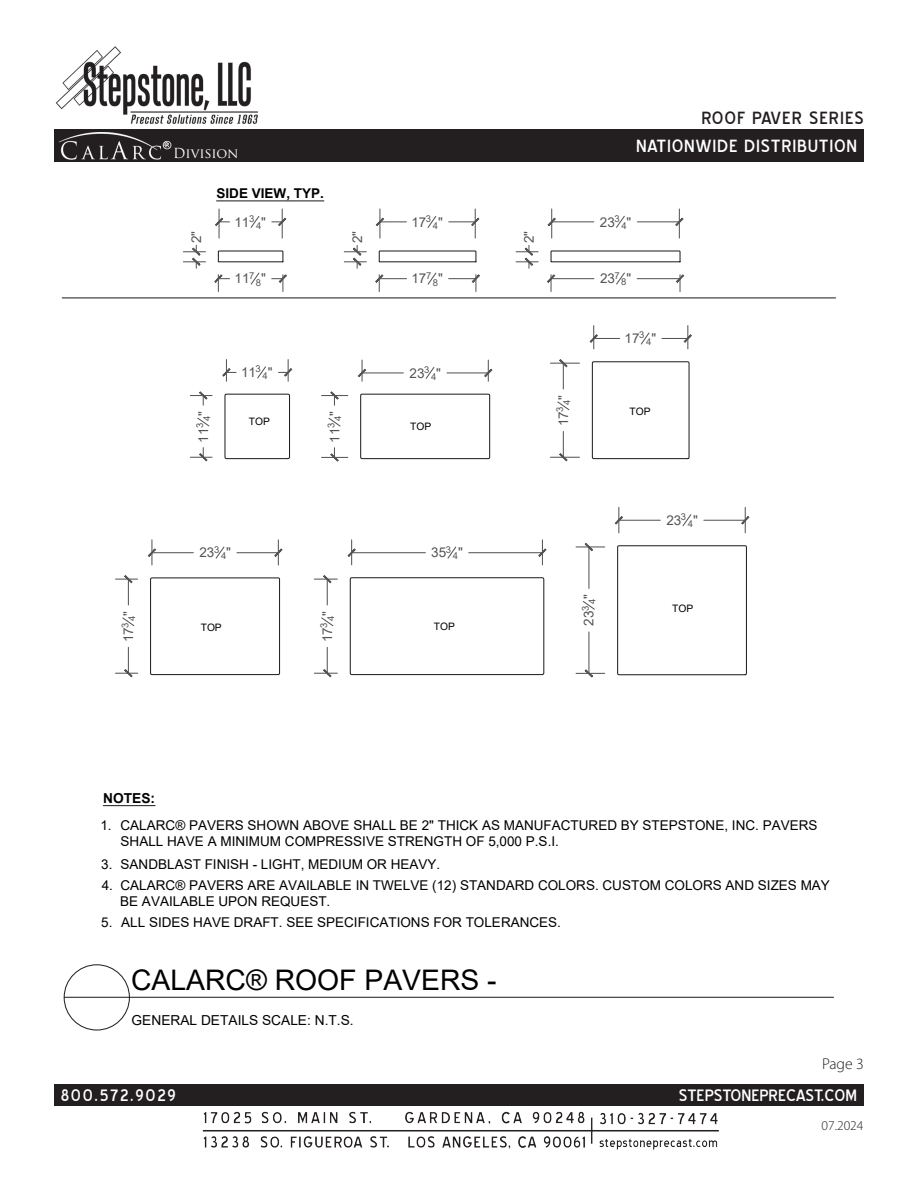
<style>
.page{position:relative;width:918px;height:1188px;background:#fff}
.page>*{position:absolute;margin:0;border:0;box-sizing:border-box;transform-origin:0 0}
.t1{font:28.35px "Arial";color:#000}
.t2{font:22.5px "Blue Highway";letter-spacing:.03em;color:#fff}
.t3{font:22.5px "Blue Highway";letter-spacing:.04em;color:#231f20}
.t4{font:21px "Blue Highway";color:#fff}
.t5{font:21px "Blue Highway";letter-spacing:.08em;color:#fff}
.t6{font:300 15.75px "Myriad Pro";color:#231f20}
.t7{font:13.8px "Arial";color:#000}
.t8{font:700 13.8px "Arial";color:#000}
.t9{font:13.5px/16.4px "Arial";color:#000}
.t10{font:13.5px "Arial";color:#545454}
.t11{font:700 13.5px "Arial";color:#000}
.t12{font:13.5px "Trajan Pro";letter-spacing:-.01em;color:#fff}
.t13{font:300 13.5px "Myriad Pro";color:#231f20}
.t14{font:10.2px "Arial";color:#000}
.t15{font:9.45px "Arial";color:#545454}
</style>
<div class="page">
<div style="left:54px;top:129px;width:810px;height:32px;background:#231f20"></div>
<img style="left:55px;top:46px;width:203px;height:78px">
<img style="left:59px;top:132px;width:113px;height:28px">
<img style="left:202px;top:1111px;width:517px;height:39px">
<div style="left:54px;top:1084px;width:810px;height:22px;background:#231f20"></div>
<hr style="left:103px;top:805px;width:52px;height:1px;background:#231f20">
<svg style="left:217px;top:250px;width:67px;height:13px"></svg>
<svg style="left:224px;top:393px;width:66px;height:67px"></svg>
<svg style="left:360px;top:393px;width:131px;height:67px"></svg>
<svg style="left:591px;top:361px;width:99px;height:99px"></svg>
<svg style="left:150px;top:577px;width:131px;height:99px"></svg>
<svg style="left:617px;top:545px;width:130px;height:131px"></svg>
<svg style="left:349px;top:577px;width:196px;height:99px"></svg>
<hr style="left:64px;top:997px;width:770px;height:1px;background:#231f20">
<div style="left:64px;top:964px;width:66px;height:67px;border:1px solid #231f20;border-radius:50%"></div>
<svg style="left:215px;top:209px;width:14px;height:29px"></svg>
<svg style="left:272px;top:209px;width:14px;height:29px"></svg>
<svg style="left:250px;top:216px;width:10px;height:12px"></svg>
<svg style="left:183px;top:245px;width:22px;height:23px"></svg>
<svg style="left:279px;top:360px;width:13px;height:21px"></svg>
<svg style="left:222px;top:360px;width:14px;height:21px"></svg>
<svg style="left:257px;top:366px;width:9px;height:13px"></svg>
<svg style="left:190px;top:391px;width:22px;height:14px"></svg>
<svg style="left:190px;top:448px;width:22px;height:14px"></svg>
<svg style="left:197px;top:417px;width:13px;height:10px"></svg>
<hr style="left:447px;top:372px;width:41px;height:1px;background:#545454">
<hr style="left:362px;top:372px;width:41px;height:1px;background:#545454">
<svg style="left:484px;top:360px;width:9px;height:21px"></svg>
<svg style="left:358px;top:360px;width:8px;height:21px"></svg>
<svg style="left:425px;top:367px;width:10px;height:12px"></svg>
<svg style="left:322px;top:391px;width:26px;height:14px"></svg>
<svg style="left:322px;top:448px;width:26px;height:14px"></svg>
<svg style="left:328px;top:417px;width:13px;height:10px"></svg>
<svg style="left:550px;top:359px;width:29px;height:30px"></svg>
<svg style="left:550px;top:431px;width:29px;height:31px"></svg>
<svg style="left:557px;top:401px;width:13px;height:10px"></svg>
<svg style="left:662px;top:326px;width:30px;height:23px"></svg>
<svg style="left:589px;top:326px;width:31px;height:23px"></svg>
<svg style="left:640px;top:332px;width:10px;height:13px"></svg>
<svg style="left:115px;top:575px;width:23px;height:30px"></svg>
<svg style="left:115px;top:647px;width:23px;height:30px"></svg>
<svg style="left:122px;top:617px;width:13px;height:9px"></svg>
<svg style="left:314px;top:575px;width:23px;height:30px"></svg>
<svg style="left:314px;top:647px;width:23px;height:30px"></svg>
<svg style="left:321px;top:617px;width:13px;height:9px"></svg>
<hr style="left:237px;top:552px;width:41px;height:1px;background:#545454">
<hr style="left:152px;top:552px;width:41px;height:1px;background:#545454">
<svg style="left:274px;top:540px;width:9px;height:25px"></svg>
<svg style="left:148px;top:540px;width:8px;height:25px"></svg>
<svg style="left:215px;top:546px;width:10px;height:13px"></svg>
<hr style="left:469px;top:552px;width:73px;height:1px;background:#545454">
<hr style="left:352px;top:552px;width:73px;height:1px;background:#545454">
<svg style="left:538px;top:540px;width:9px;height:25px"></svg>
<svg style="left:347px;top:540px;width:9px;height:25px"></svg>
<svg style="left:447px;top:546px;width:10px;height:13px"></svg>
<hr style="left:588px;top:547px;width:1px;height:41px;background:#545454">
<hr style="left:588px;top:632px;width:1px;height:41px;background:#545454">
<svg style="left:576px;top:543px;width:29px;height:8px"></svg>
<svg style="left:576px;top:669px;width:29px;height:9px"></svg>
<svg style="left:582px;top:601px;width:13px;height:9px"></svg>
<hr style="left:704px;top:520px;width:41px;height:1px;background:#545454">
<hr style="left:619px;top:520px;width:41px;height:1px;background:#545454">
<svg style="left:741px;top:507px;width:9px;height:26px"></svg>
<svg style="left:615px;top:507px;width:8px;height:26px"></svg>
<svg style="left:682px;top:514px;width:10px;height:13px"></svg>
<svg style="left:550px;top:250px;width:131px;height:13px"></svg>
<hr style="left:552px;top:221px;width:42px;height:1px;background:#545454">
<hr style="left:637px;top:221px;width:42px;height:1px;background:#545454">
<svg style="left:547px;top:209px;width:9px;height:29px"></svg>
<svg style="left:675px;top:209px;width:9px;height:29px"></svg>
<svg style="left:616px;top:215px;width:9px;height:13px"></svg>
<svg style="left:516px;top:245px;width:22px;height:23px"></svg>
<svg style="left:378px;top:250px;width:99px;height:13px"></svg>
<svg style="left:376px;top:209px;width:30px;height:29px"></svg>
<svg style="left:449px;top:209px;width:31px;height:29px"></svg>
<svg style="left:427px;top:216px;width:10px;height:12px"></svg>
<svg style="left:344px;top:245px;width:22px;height:23px"></svg>
<hr style="left:217px;top:200px;width:107px;height:1px;background:#231f20">
<hr style="left:62px;top:297px;width:774px;height:1px;background:#231f20">
<svg style="left:214px;top:274px;width:16px;height:18px"></svg>
<svg style="left:272px;top:274px;width:15px;height:18px"></svg>
<svg style="left:250px;top:272px;width:10px;height:13px"></svg>
<svg style="left:375px;top:274px;width:31px;height:18px"></svg>
<svg style="left:449px;top:274px;width:31px;height:18px"></svg>
<svg style="left:427px;top:272px;width:10px;height:13px"></svg>
<hr style="left:551px;top:278px;width:43px;height:1px;background:#545454">
<hr style="left:637px;top:278px;width:43px;height:1px;background:#545454">
<svg style="left:547px;top:274px;width:8px;height:18px"></svg>
<svg style="left:676px;top:274px;width:8px;height:18px"></svg>
<svg style="left:616px;top:272px;width:9px;height:13px"></svg>
<p class="t12" style="left:173px;top:144px;width:67px">Division</p>
<p class="t11" style="left:217px;top:184px;width:109px">SIDE VIEW, TYP.</p>
<p class="t10" style="left:187px;top:243px;width:14px;rotate:-90deg">2"</p>
<p class="t10" style="left:234px;top:213px;width:21px">11<sup>3</sup></p>
<p class="t15" style="left:256px;top:219px;width:12px">4<sup>"</sup></p>
<p class="t10" style="left:348px;top:243px;width:14px;rotate:-90deg">2"</p>
<p class="t10" style="left:411px;top:213px;width:21px">17<sup>3</sup></p>
<p class="t15" style="left:433px;top:219px;width:12px">4<sup>"</sup></p>
<p class="t10" style="left:520px;top:243px;width:14px;rotate:-90deg">2"</p>
<h2 class="t3" style="left:701px;top:108px;width:164px">ROOF PAVER SERIES</h2>
<h2 class="t2" style="left:636px;top:136px;width:222px">NATIONWIDE DISTRIBUTION</h2>
<p class="t10" style="left:600px;top:213px;width:21px">23<sup>3</sup></p>
<p class="t15" style="left:621px;top:219px;width:12px">4<sup>"</sup></p>
<p class="t10" style="left:235px;top:269px;width:21px">11<sup>7</sup></p>
<p class="t15" style="left:256px;top:276px;width:12px">8<sup>"</sup></p>
<p class="t10" style="left:411px;top:269px;width:21px">17<sup>7</sup></p>
<p class="t15" style="left:433px;top:276px;width:12px">8<sup>"</sup></p>
<p class="t10" style="left:600px;top:269px;width:21px">23<sup>7</sup></p>
<p class="t15" style="left:621px;top:276px;width:12px">8<sup>"</sup></p>
<p class="t15" style="left:125px;top:621px;width:12px;rotate:-90deg">4<sup>"</sup></p>
<p class="t10" style="left:119px;top:642px;width:21px;rotate:-90deg">17<sup>3</sup></p>
<p class="t15" style="left:200px;top:421px;width:12px;rotate:-90deg">4<sup>"</sup></p>
<p class="t10" style="left:194px;top:443px;width:21px;rotate:-90deg">11<sup>3</sup></p>
<p class="t10" style="left:241px;top:363px;width:21px">11<sup>3</sup></p>
<p class="t15" style="left:263px;top:369px;width:12px">4<sup>"</sup></p>
<p class="t14" style="left:249px;top:415px;width:23px">TOP</p>
<p class="t10" style="left:409px;top:364px;width:21px">23<sup>3</sup></p>
<p class="t15" style="left:431px;top:370px;width:12px">4<sup>"</sup></p>
<p class="t15" style="left:560px;top:405px;width:12px;rotate:-90deg">4<sup>"</sup></p>
<p class="t15" style="left:331px;top:421px;width:12px;rotate:-90deg">4<sup>"</sup></p>
<p class="t10" style="left:554px;top:426px;width:21px;rotate:-90deg">17<sup>3</sup></p>
<p class="t14" style="left:410px;top:419px;width:23px">TOP</p>
<p class="t10" style="left:325px;top:443px;width:21px;rotate:-90deg">11<sup>3</sup></p>
<p class="t10" style="left:199px;top:543px;width:21px">23<sup>3</sup></p>
<p class="t15" style="left:221px;top:550px;width:12px">4<sup>"</sup></p>
<p class="t10" style="left:431px;top:543px;width:21px">35<sup>3</sup></p>
<p class="t15" style="left:453px;top:550px;width:12px">4<sup>"</sup></p>
<p class="t15" style="left:324px;top:621px;width:12px;rotate:-90deg">4<sup>"</sup></p>
<p class="t14" style="left:201px;top:620px;width:23px">TOP</p>
<p class="t14" style="left:434px;top:619px;width:23px">TOP</p>
<p class="t10" style="left:318px;top:642px;width:21px;rotate:-90deg">17<sup>3</sup></p>
<p class="t15" style="left:586px;top:604px;width:12px;rotate:-90deg">4<sup>"</sup></p>
<p class="t10" style="left:580px;top:626px;width:21px;rotate:-90deg">23<sup>3</sup></p>
<p class="t10" style="left:625px;top:329px;width:21px">17<sup>3</sup></p>
<p class="t15" style="left:646px;top:335px;width:12px">4<sup>"</sup></p>
<p class="t14" style="left:630px;top:404px;width:23px">TOP</p>
<p class="t10" style="left:666px;top:511px;width:21px">23<sup>3</sup></p>
<p class="t15" style="left:688px;top:517px;width:12px">4<sup>"</sup></p>
<p class="t14" style="left:672px;top:602px;width:23px">TOP</p>
<p class="t8" style="left:103px;top:788px;width:53px">NOTES:</p>
<p class="t9" style="left:121px;top:817px;width:698px;text-indent:-20px">1. CALARC® PAVERS SHOWN ABOVE SHALL BE 2" THICK AS MANUFACTURED BY STEPSTONE, INC. PAVERS<br>SHALL HAVE A MINIMUM COMPRESSIVE STRENGTH OF 5,000 P.S.I.</p>
<p class="t9" style="left:101px;top:856px;width:341px">3. SANDBLAST FINISH - LIGHT, MEDIUM OR HEAVY.</p>
<p class="t9" style="left:120px;top:877px;width:711px;text-indent:-18px">4. CALARC® PAVERS ARE AVAILABLE IN TWELVE (12) STANDARD COLORS. CUSTOM COLORS AND SIZES MAY<br>BE AVAILABLE UPON REQUEST.</p>
<p class="t9" style="left:101px;top:914px;width:461px">5. ALL SIDES HAVE DRAFT. SEE SPECIFICATIONS FOR TOLERANCES.</p>
<p class="t1" style="left:131px;top:961px;width:367px">CALARC® ROOF PAVERS -</p>
<p class="t7" style="left:132px;top:1010px;width:224px">GENERAL DETAILS SCALE: N.T.S.</p>
<p class="t6" style="left:822px;top:1055px;width:43px">Page 3</p>
<h3 class="t5" style="left:61px;top:1086px;width:117px">800.572.9029</h3>
<h3 class="t4" style="left:679px;top:1086px;width:180px">STEPSTONEPRECAST.COM</h3>
<p class="t13" style="left:822px;top:1118px;width:43px">07.2024</p>
</div>
